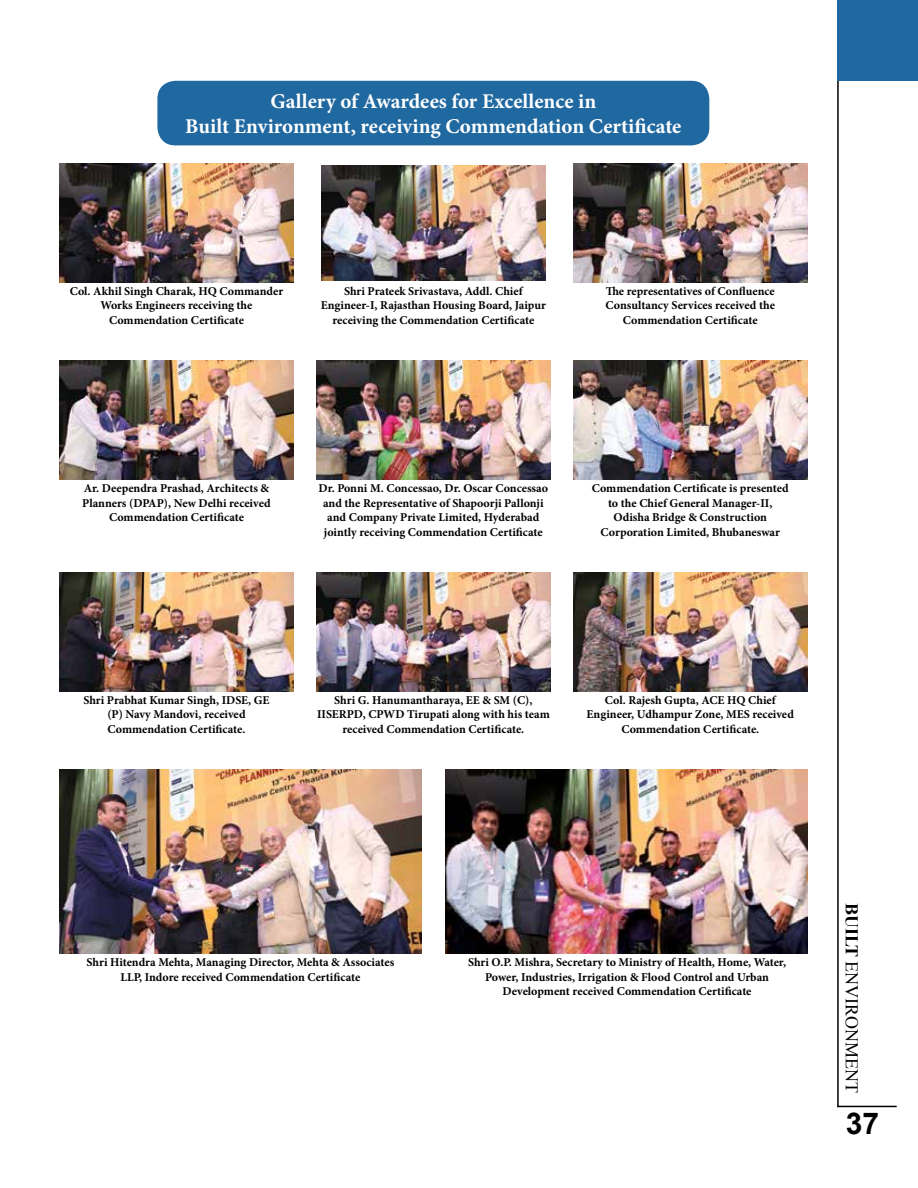
<style>
.page{position:relative;width:918px;height:1188px;background:#fff}
.page>*{position:absolute;margin:0;border:0;box-sizing:border-box;transform-origin:0 0}
.t1{font:700 30px "Arial";color:#000}
.t2{font:700 21px/25.2px "Minion Pro";color:#fff;text-align:center}
.t3{font:18px "Times New Roman";color:#000}
.t4{font:700 12px/14.4px "Minion Pro";color:#000;text-align:center}
.s1{font-weight:700}
</style>
<div class="page">
<hr style="left:837px;top:0;width:2px;height:1107px;background:#000">
<hr style="left:837px;top:1106px;width:60px;height:1px;background:#000">
<div style="left:837px;top:0;width:81px;height:81px;background:#2068a0"></div>
<img style="left:60px;top:163px;width:233px;height:119px">
<img style="left:574px;top:163px;width:233px;height:119px">
<img style="left:322px;top:165px;width:224px;height:115px">
<img style="left:60px;top:361px;width:233px;height:118px">
<img style="left:574px;top:361px;width:233px;height:118px">
<img style="left:317px;top:361px;width:233px;height:118px">
<img style="left:60px;top:572px;width:233px;height:119px">
<img style="left:574px;top:572px;width:233px;height:119px">
<img style="left:317px;top:572px;width:233px;height:119px">
<img style="left:60px;top:770px;width:361px;height:183px">
<img style="left:446px;top:770px;width:361px;height:183px">
<div style="left:157px;top:81px;width:552px;height:64px;background:#2068a0;border-radius:18px"></div>
<h2 class="t2" style="left:185px;top:89px;width:498px">Gallery of Awardees for Excellence in<br>Built Environment, receiving Commendation Certificate</h2>
<p class="t4" style="left:70px;top:284px;width:215px">Col. Akhil Singh Charak, HQ Commander<br>Works Engineers receiving the<br>Commendation Certificate</p>
<p class="t4" style="left:606px;top:284px;width:171px">The representatives of Confluence<br>Consultancy Services received the<br>Commendation Certificate</p>
<p class="t4" style="left:321px;top:284px;width:227px">Shri Prateek Srivastava, Addl. Chief<br>Engineer-I, Rajasthan Housing Board, Jaipur receiving the Commendation Certificate</p>
<p class="t4" style="left:82px;top:481px;width:190px">Ar. Deependra Prashad, Architects &amp;<br>Planners (DPAP), New Delhi received<br>Commendation Certificate</p>
<p class="t4" style="left:592px;top:481px;width:199px">Commendation Certificate is presented to the Chief General Manager-II, Odisha Bridge &amp; Construction Corporation Limited, Bhubaneswar</p>
<p class="t4" style="left:319px;top:481px;width:231px">Dr. Ponni M. Concessao, Dr. Oscar Concessao and the Representative of Shapoorji Pallonji and Company Private Limited, Hyderabad jointly receiving Commendation Certificate</p>
<p class="t4" style="left:317px;top:693px;width:234px">Shri G. Hanumantharaya, EE &amp; SM (C),<br>IISERPD, CPWD Tirupati along with his team received Commendation Certificate.</p>
<p class="t4" style="left:83px;top:693px;width:188px">Shri Prabhat Kumar Singh, IDSE, GE (P) Navy Mandovi, received<br>Commendation Certificate.</p>
<p class="t4" style="left:587px;top:693px;width:209px">Col. Rajesh Gupta, ACE HQ Chief<br>Engineer, Udhampur Zone, MES received<br>Commendation Certificate.</p>
<p class="t4" style="left:87px;top:955px;width:309px">Shri Hitendra Mehta, Managing Director, Mehta &amp; Associates<br>LLP, Indore received Commendation Certificate</p>
<p class="t4" style="left:468px;top:955px;width:320px">Shri O.P. Mishra, Secretary to Ministry of Health, Home, Water,<br>Power, Industries, Irrigation &amp; Flood Control and Urban<br>Development received Commendation Certificate</p>
<h3 class="t3" style="left:864px;top:903px;width:192px;rotate:90deg"><span class="s1">Built</span> Environment</h3>
<h1 class="t1" style="left:846px;top:1102px;width:35px">37</h1>
</div>
